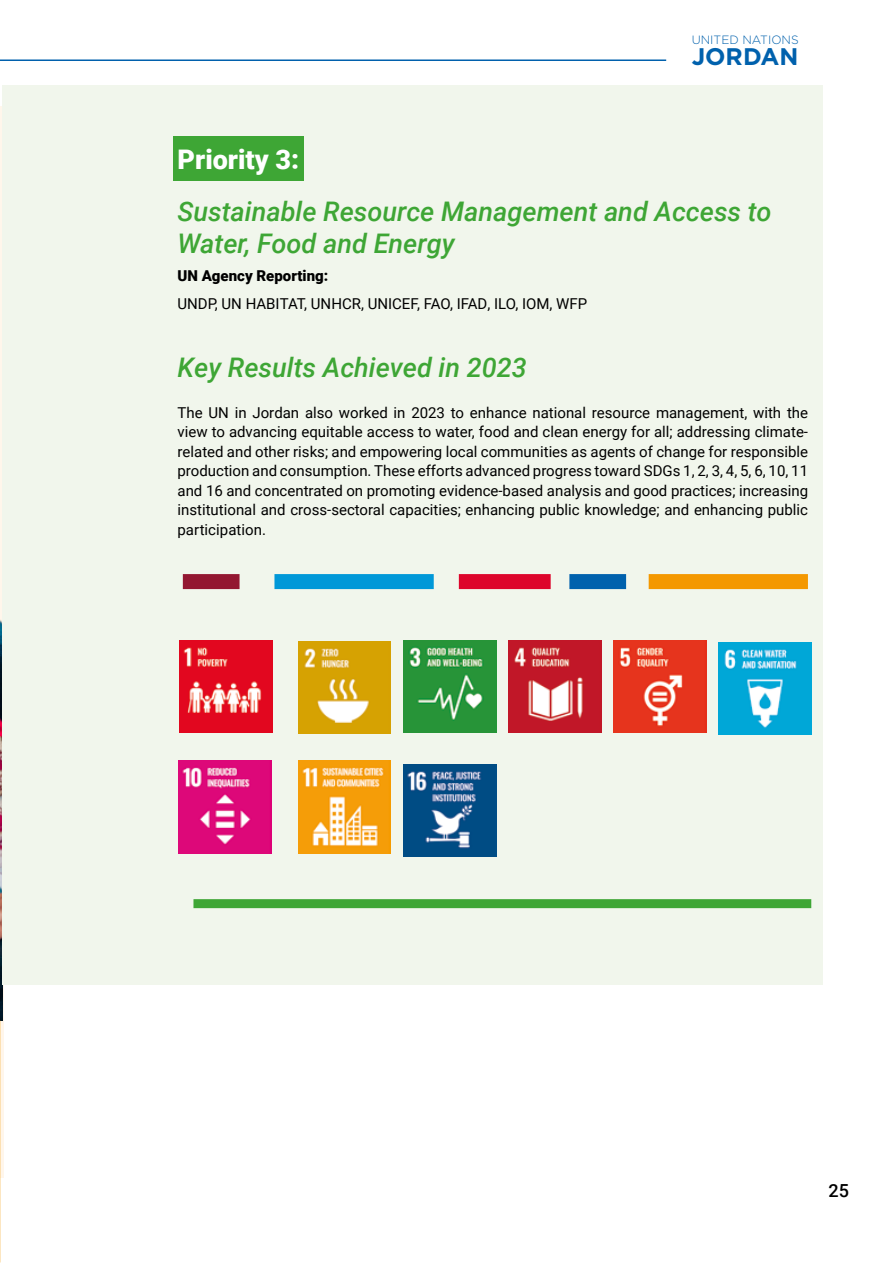
<style>
.page{position:relative;width:893px;height:1263px;background:#fff}
.page>*{position:absolute;margin:0;border:0;box-sizing:border-box;transform-origin:0 0}
.t1{font:italic 500 27px/31.5px "Roboto";color:#3ea635}
.t2{font:900 27px "Roboto";color:#fff}
.t3{font:700 24px "Gotham";color:#0061ad}
.t4{font:500 18px "Roboto";color:#000}
.t5{font:15px/19.5px "Roboto";color:#000;text-align:justify}
.t6{font:900 15px "Roboto";color:#000}
.t7{font:300 12px "Gotham";color:#0061ad}
</style>
<div class="page">
<hr style="left:0;top:106px;width:4px;height:1072px;background:#fff6eb">
<img style="left:0;top:620px;width:3px;height:400px">
<div style="left:2px;top:85px;width:821px;height:899px;background:#f1f6ec"></div>
<img style="left:180px;top:640px;width:92px;height:92px">
<img style="left:404px;top:640px;width:92px;height:92px">
<img style="left:509px;top:640px;width:92px;height:92px">
<img style="left:614px;top:640px;width:92px;height:92px">
<img style="left:179px;top:760px;width:92px;height:93px">
<img style="left:299px;top:761px;width:92px;height:92px">
<img style="left:299px;top:641px;width:92px;height:92px">
<img style="left:719px;top:642px;width:92px;height:92px">
<img style="left:404px;top:764px;width:92px;height:93px">
<div style="left:173px;top:136px;width:131px;height:44px;background:#3ea635"></div>
<hr style="left:0;top:59px;width:666px;height:2px;background:#0061ad">
<div style="left:183px;top:574px;width:57px;height:15px;background:#931731"></div>
<div style="left:569px;top:574px;width:57px;height:15px;background:#0061ad"></div>
<div style="left:274px;top:574px;width:160px;height:15px;background:#0098d8"></div>
<div style="left:649px;top:574px;width:159px;height:15px;background:#f49800"></div>
<div style="left:459px;top:574px;width:92px;height:15px;background:#dd052b"></div>
<div style="left:193px;top:899px;width:618px;height:9px;background:#3ea635"></div>
<p class="t7" style="left:692px;top:33px;width:108px">UNITED NATIONS</p>
<h2 class="t3" style="left:692px;top:41px;width:108px">JORDAN</h2>
<h1 class="t2" style="left:178px;top:140px;width:123px">Priority 3:</h1>
<h1 class="t1" style="left:178px;top:195px;width:595px">Sustainable Resource Management and Access to<br>Water, Food and Energy</h1>
<p class="t6" style="left:178px;top:265px;width:152px">UN Agency Reporting:</p>
<p class="t5" style="left:178px;top:293px;width:411px">UNDP, UN HABITAT, UNHCR, UNICEF, FAO, IFAD, ILO, IOM, WFP</p>
<h1 class="t1" style="left:178px;top:351px;width:351px">Key Results Achieved in 2023</h1>
<p class="t5" style="left:178px;top:402px;width:632px">The UN in Jordan also worked in 2023 to enhance national resource management, with the view to advancing equitable access to water, food and clean energy for all; addressing climate&shy;related and other risks; and empowering local communities as agents of change for responsible production and consumption. These efforts advanced progress toward SDGs 1, 2, 3, 4, 5, 6, 10, 11 and 16 and concentrated on promoting evidence-based analysis and good practices; increasing institutional and cross-sectoral capacities; enhancing public knowledge; and enhancing public participation.</p>
<p class="t4" style="left:828px;top:1178px;width:22px">25</p>
</div>
